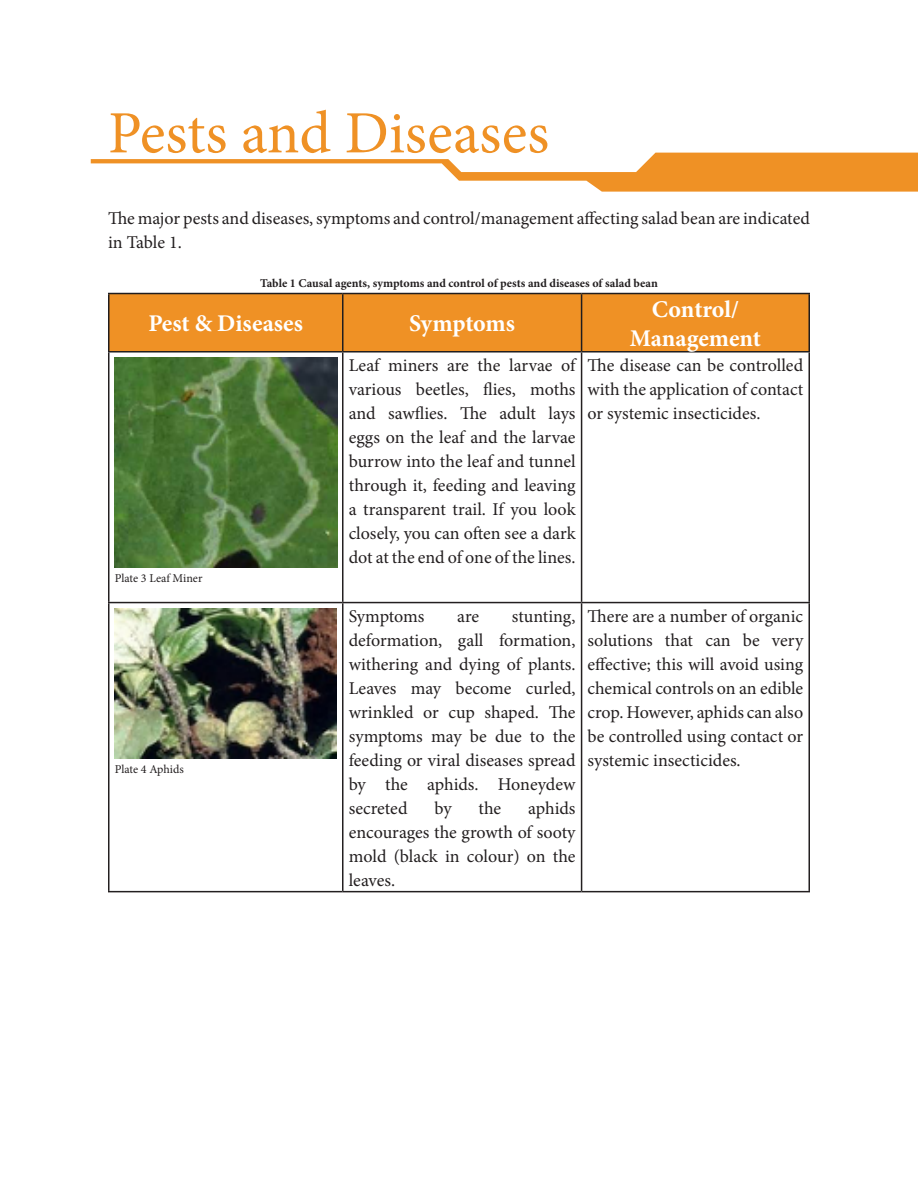
<style>
.page{position:relative;width:918px;height:1188px;background:#fff}
.page>*{position:absolute;margin:0;border:0;box-sizing:border-box;transform-origin:0 0}
.Heading{font:60px "Minion Pro";color:#ef9125}
.Table_Heading{font:700 24px/28.8px "Minion Pro";letter-spacing:-.005em;color:#fff;text-align:center}
.Paragraph_Style_1{font:18px/24px "Minion Pro";color:#231f20;text-align:justify}
.t1{font:700 12px "Minion Pro";color:#231f20}
.t2{font:12px "Minion Pro";letter-spacing:-.005em;color:#231f20}
</style>
<div class="page">
<div style="left:110px;top:294px;width:698px;height:57px;background:#ef9125"></div>
<hr style="left:108px;top:353px;width:2px;height:249px;background:#231f20">
<hr style="left:342px;top:353px;width:2px;height:249px;background:#231f20">
<hr style="left:581px;top:353px;width:1px;height:249px;background:#231f20">
<hr style="left:808px;top:353px;width:2px;height:249px;background:#231f20">
<hr style="left:108px;top:602px;width:235px;height:1px;background:#231f20">
<hr style="left:108px;top:603px;width:2px;height:288px;background:#231f20">
<hr style="left:343px;top:602px;width:239px;height:1px;background:#231f20">
<hr style="left:342px;top:603px;width:2px;height:288px;background:#231f20">
<hr style="left:582px;top:602px;width:228px;height:1px;background:#231f20">
<hr style="left:581px;top:603px;width:1px;height:288px;background:#231f20">
<hr style="left:808px;top:603px;width:2px;height:288px;background:#231f20">
<hr style="left:108px;top:891px;width:235px;height:1px;background:#231f20">
<hr style="left:343px;top:891px;width:239px;height:1px;background:#231f20">
<hr style="left:582px;top:891px;width:228px;height:1px;background:#231f20">
<hr style="left:108px;top:293px;width:235px;height:1px;background:#201d1e">
<hr style="left:108px;top:294px;width:2px;height:57px;background:#201d1e">
<hr style="left:343px;top:293px;width:239px;height:1px;background:#201d1e">
<hr style="left:342px;top:294px;width:2px;height:57px;background:#201d1e">
<hr style="left:582px;top:293px;width:228px;height:1px;background:#201d1e">
<hr style="left:581px;top:294px;width:1px;height:57px;background:#201d1e">
<hr style="left:808px;top:294px;width:2px;height:57px;background:#201d1e">
<hr style="left:108px;top:351px;width:235px;height:2px;background:#201d1e">
<hr style="left:343px;top:351px;width:239px;height:2px;background:#201d1e">
<hr style="left:582px;top:351px;width:228px;height:2px;background:#201d1e">
<img style="left:115px;top:358px;width:222px;height:210px">
<img style="left:115px;top:609px;width:222px;height:149px">
<svg style="left:91px;top:153px;width:827px;height:39px"></svg>
<p class="Heading" style="left:108px;top:93px;width:443px">Pests and Diseases</p>
<p class="Paragraph_Style_1" style="left:108px;top:207px;width:703px">The major pests and diseases, symptoms and control/management affecting salad bean are indicated in Table 1.</p>
<p class="t1" style="left:260px;top:274px;width:399px">Table 1 Causal agents, symptoms and control of pests and diseases of salad bean</p>
<p class="Table_Heading" style="left:149px;top:309px;width:156px">Pest &amp; Diseases</p>
<p class="Table_Heading" style="left:409px;top:309px;width:107px">Symptoms</p>
<p class="Table_Heading" style="left:630px;top:295px;width:133px">Control/<br>Management</p>
<p class="t2" style="left:115px;top:570px;width:89px">Plate 3 Leaf Miner</p>
<p class="t2" style="left:115px;top:761px;width:71px">Plate 4 Aphids</p>
<p class="Paragraph_Style_1" style="left:349px;top:353px;width:228px">Leaf miners are the larvae of various beetles, flies, moths and sawflies. The adult lays eggs on the leaf and the larvae burrow into the leaf and tunnel through it, feeding and leaving a transparent trail. If you look closely, you can often see a dark dot at the end of one of the lines.</p>
<p class="Paragraph_Style_1" style="left:588px;top:353px;width:217px">The disease can be controlled with the application of contact or systemic insecticides.</p>
<p class="Paragraph_Style_1" style="left:349px;top:604px;width:77px">Symptoms</p>
<p class="Paragraph_Style_1" style="left:457px;top:604px;width:23px">are</p>
<p class="Paragraph_Style_1" style="left:349px;top:604px;width:228px;text-indent:163px">stunting, deformation, gall formation, withering and dying of plants.<br>Leaves may become curled, wrinkled or cup shaped. The symptoms may be due to the feeding or viral diseases spread by the aphids. Honeydew secreted</p>
<p class="Paragraph_Style_1" style="left:349px;top:796px;width:228px;text-indent:179px">aphids encourages the growth of sooty mold (black in colour) on the leaves.</p>
<p class="Paragraph_Style_1" style="left:434px;top:796px;width:19px">by</p>
<p class="Paragraph_Style_1" style="left:479px;top:796px;width:24px">the</p>
<p class="Paragraph_Style_1" style="left:588px;top:604px;width:217px">There are a number of organic solutions that can be very effective; this will avoid using chemical controls on an edible crop. However, aphids can also be controlled using contact or systemic insecticides.</p>
</div>
